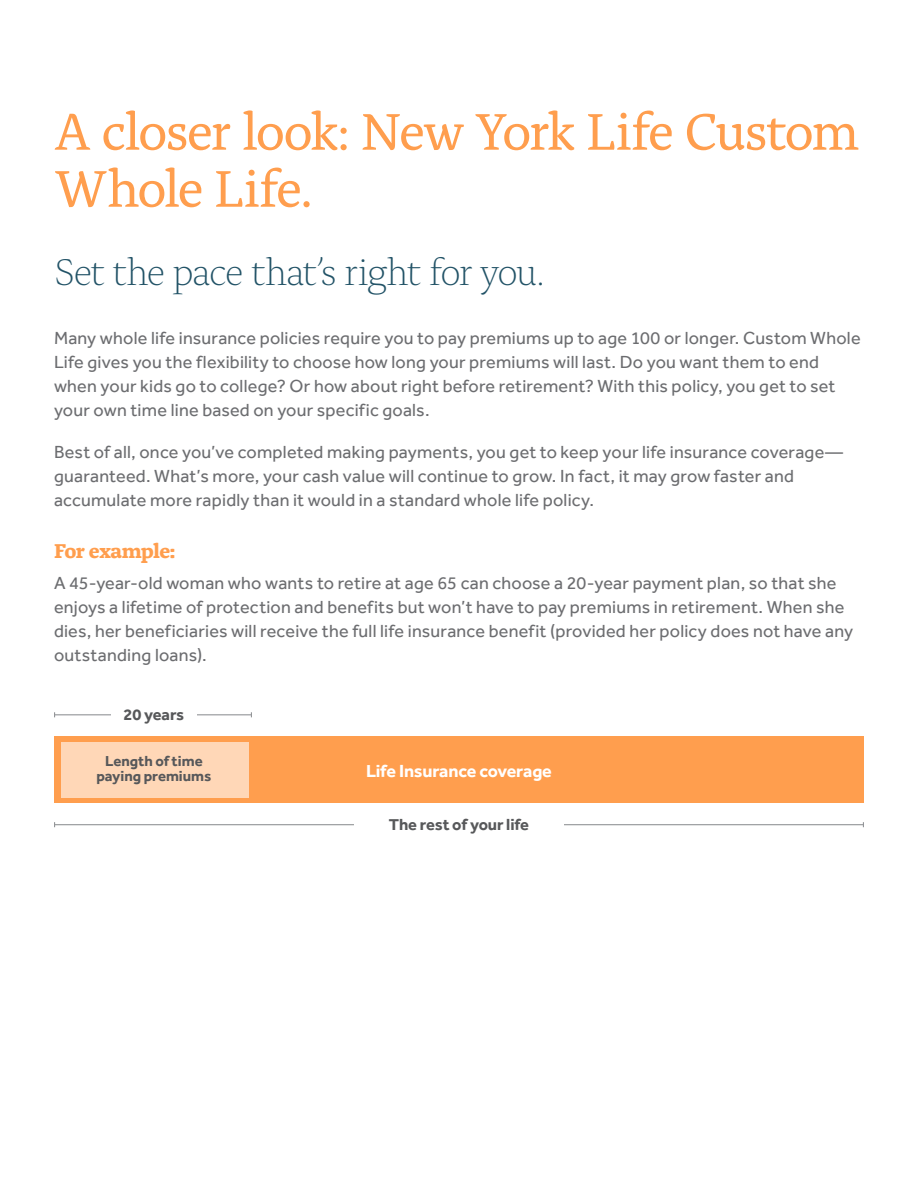
<style>
.page{position:relative;width:918px;height:1188px;background:#fff}
.page>*{position:absolute;margin:0;border:0;box-sizing:border-box;transform-origin:0 0}
.t1{font:54px/57px "Alda OT";letter-spacing:-.045em;color:#ff9e4e}
.t2{font:300 39px "Alda OT";letter-spacing:-.045em;color:#225367}
.t3{font:700 21px "Alda OT";letter-spacing:-.035em;color:#ff9e4e}
.t4{font:18px/24px "Effra Pro";letter-spacing:.015em;color:#6c6d70}
.t5{font:700 18px "NYLIC Effra";letter-spacing:-.01em;color:#fff}
.t6{font:700 16.5px "NYLIC Effra";letter-spacing:-.005em;color:#57585a}
.t7{font:700 15px/15px "NYLIC Effra";color:#57585a;text-align:center}
</style>
<div class="page">
<div style="left:54px;top:737px;width:810px;height:66px;background:#ff9e4e"></div>
<hr style="left:55px;top:824px;width:808px;height:1px;background:#939598">
<hr style="left:55px;top:714px;width:196px;height:1px;background:#939598">
<div style="left:111px;top:707px;width:86px;height:15px;background:#fff"></div>
<div style="left:354px;top:805px;width:210px;height:36px;background:#fff"></div>
<div style="left:61px;top:742px;width:187px;height:55px;background:#ffd7b7"></div>
<h1 class="t1" style="left:54px;top:108px;width:807px">A closer look: New York Life Custom<br>Whole Life.</h1>
<h2 class="t2" style="left:54px;top:256px;width:492px">Set the pace that’s right for you.</h2>
<p class="t4" style="left:54px;top:325px;width:808px">Many whole life insurance policies require you to pay premiums up to age 100 or longer. Custom Whole Life gives you the flexibility to choose how long your premiums will last. Do you want them to end when your kids go to college? Or how about right before retirement? With this policy, you get to set your own time line based on your specific goals.</p>
<p class="t4" style="left:54px;top:439px;width:791px">Best of all, once you’ve completed making payments, you get to keep your life insurance coverage— guaranteed. What’s more, your cash value will continue to grow. In fact, it may grow faster and accumulate more rapidly than it would in a standard whole life policy.</p>
<p class="t3" style="left:54px;top:542px;width:123px">For example:</p>
<p class="t4" style="left:54px;top:570px;width:801px">A 45-year-old woman who wants to retire at age 65 can choose a 20-year payment plan, so that she enjoys a lifetime of protection and benefits but won’t have to pay premiums in retirement. When she dies, her beneficiaries will receive the full life insurance benefit (provided her policy does not have any outstanding loans).</p>
<p class="t6" style="left:124px;top:705px;width:62px">20 years</p>
<p class="t7" style="left:96px;top:753px;width:116px">Length of time paying premiums</p>
<p class="t5" style="left:366px;top:760px;width:187px">Life Insurance coverage</p>
<p class="t6" style="left:389px;top:814px;width:142px">The rest of your life</p>
</div>
